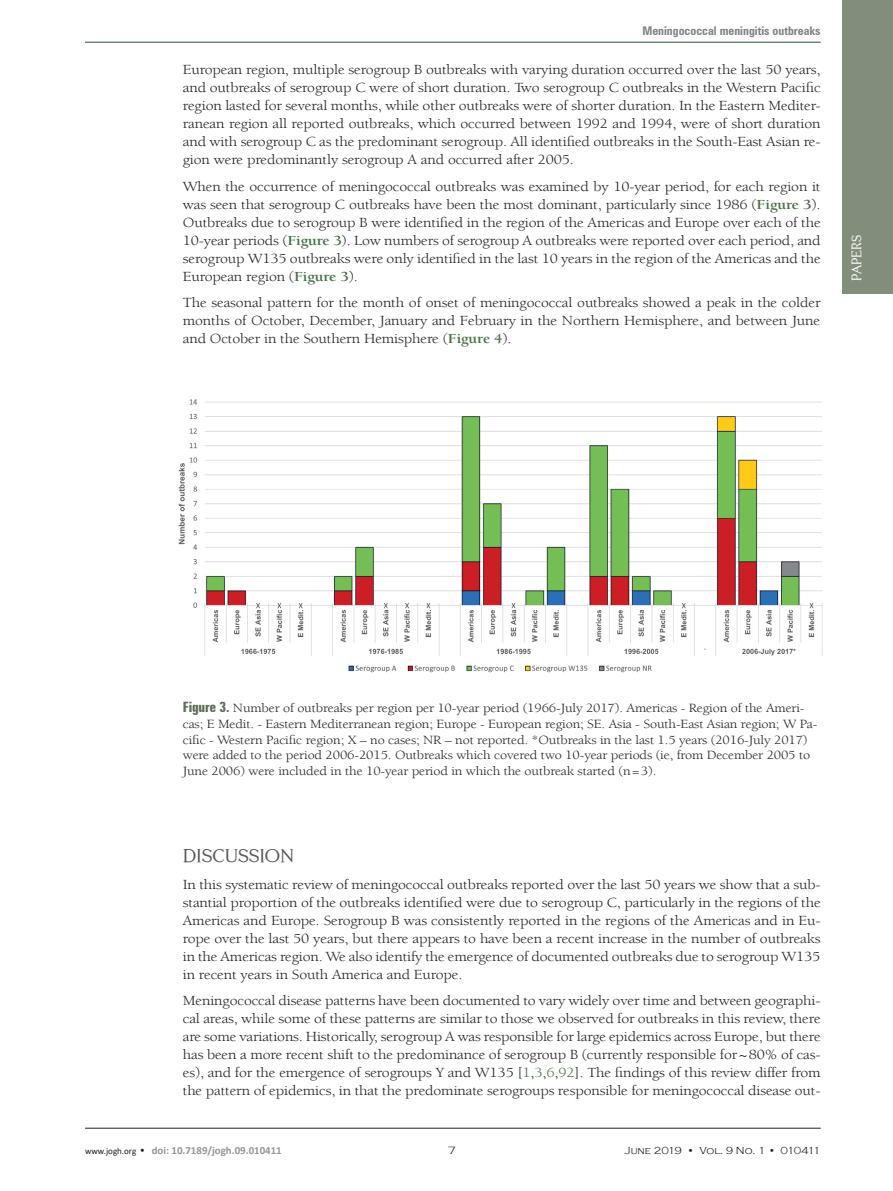
<style>
.page{position:relative;width:893px;height:1191px;background:#fff}
.page>*{position:absolute;margin:0;border:0;box-sizing:border-box;transform-origin:0 0}
.t1{font:18.6px "Centabel";letter-spacing:-.01em;color:#57585a;scale:1.11 1}
.t2{font:14.25px/18px "Berkeley Std";letter-spacing:-.01em;color:#231f20;text-align:justify;scale:1.11 1}
.t3{font:13.5px "Centabel";color:#fff}
.t4{font:12.9px/15.8px "Berkeley Std";letter-spacing:-.01em;color:#231f20;scale:1.11 1}
.t5{font:700 condensed 12px "Zurich BT";color:#808285}
.t6{font:700 10.95px "Calibri";color:#939598}
.t7{font:300 10.95px "Copperplate Gothic";color:#231f20}
.t8{font:300 10.5px "Copperplate Gothic";letter-spacing:-.03em;color:#231f20}
.s1{font-weight:700;color:#477045}
.s2{font-family:"Zurich BT";font-weight:700;font-stretch:extra-condensed;font-size:14.25px;color:#5f6f5b}
.s3{color:#477045}
.s4{font-weight:400;font-size:9px;color:#231f20}
.s5{font-family:"Copperplate Gothic";font-weight:300;color:#231f20}
</style>
<div class="page">
<hr style="left:85px;top:1128px;width:736px;height:1px;background:#231f20">
<hr style="left:85px;top:42px;width:736px;height:1px;background:#244d32">
<div style="left:842px;top:0;width:51px;height:293px;background:#838d7c"></div>
<img style="left:178px;top:399px;width:645px;height:274px">
<p class="t5" style="left:642px;top:23px;width:180px">Meningococcal meningitis outbreaks</p>
<p class="t2" style="left:183px;top:61px;width:576px">European region, multiple serogroup B outbreaks with varying duration occurred over the last 50 years, and outbreaks of serogroup C were of short duration. Two serogroup C outbreaks in the Western Pacific region lasted for several months, while other outbreaks were of shorter duration. In the Eastern Mediter&shy;ranean region all reported outbreaks, which occurred between 1992 and 1994, were of short duration and with serogroup C as the predominant serogroup. All identified outbreaks in the South-East Asian re&shy;gion were predominantly serogroup A and occurred after 2005.</p>
<p class="t2" style="left:183px;top:178px;width:576px">When the occurrence of meningococcal outbreaks was examined by 10-year period, for each region it was seen that serogroup C outbreaks have been the most dominant, particularly since 1986 (<span class="s1">Figure 3</span>).<br>Outbreaks due to serogroup B were identified in the region of the Americas and Europe over each of the 10-year periods (<span class="s1">Figure 3</span>). Low numbers of serogroup A outbreaks were reported over each period, and serogroup W135 outbreaks were only identified in the last 10 years in the region of the Americas and the European region (<span class="s1">Figure 3</span>).</p>
<p class="t2" style="left:183px;top:294px;width:576px">The seasonal pattern for the month of onset of meningococcal outbreaks showed a peak in the colder months of October, December, January and February in the Northern Hemisphere, and between June and October in the Southern Hemisphere (<span class="s1">Figure 4</span>).</p>
<p class="t3" style="left:849px;top:281px;width:47px;rotate:-90deg">PAPERS</p>
<p class="t4" style="left:183px;top:700px;width:573px"><span class="s2">Figure 3.</span> Number of outbreaks per region per 10-year period (1966-July 2017). Americas - Region of the Ameri&shy;cas; E Medit. - Eastern Mediterranean region; Europe - European region; SE. Asia - South-East Asian region; W Pa&shy;cific - Western Pacific region; X – no cases; NR – not reported. *Outbreaks in the last 1.5 years (2016-July 2017) were added to the period 2006-2015. Outbreaks which covered two 10-year periods (ie, from December 2005 to June 2006) were included in the 10-year period in which the outbreak started (n=3).</p>
<h1 class="t1" style="left:183px;top:845px;width:102px">DISCUSSION</h1>
<p class="t2" style="left:183px;top:875px;width:576px">In this systematic review of meningococcal outbreaks reported over the last 50 years we show that a sub&shy;stantial proportion of the outbreaks identified were due to serogroup C, particularly in the regions of the Americas and Europe. Serogroup B was consistently reported in the regions of the Americas and in Eu&shy;rope over the last 50 years, but there appears to have been a recent increase in the number of outbreaks in the Americas region. We also identify the emergence of documented outbreaks due to serogroup W135 in recent years in South America and Europe.</p>
<p class="t2" style="left:183px;top:992px;width:576px">Meningococcal disease patterns have been documented to vary widely over time and between geographi&shy;cal areas, while some of these patterns are similar to those we observed for outbreaks in this review, there are some variations. Historically, serogroup A was responsible for large epidemics across Europe, but there has been a more recent shift to the predominance of serogroup B (currently responsible for~80% of cas&shy;es), and for the emergence of serogroups Y and W135 [<span class="s3">1</span>,<span class="s3">3</span>,<span class="s3">6</span>,<span class="s3">92</span>]. The findings of this review differ from the pattern of epidemics, in that the predominate serogroups responsible for meningococcal disease out-</p>
<p class="t6" style="left:85px;top:1142px;width:198px"><span class="s4">www.jogh.org</span> <span class="s5">•</span> doi: 10.7189/jogh.09.010411</p>
<p class="t7" style="left:448px;top:1144px;width:9px">7</p>
<p class="t8" style="left:625px;top:1144px;width:198px">June 2019 • Vol. 9 No. 1 • 010411</p>
</div>
